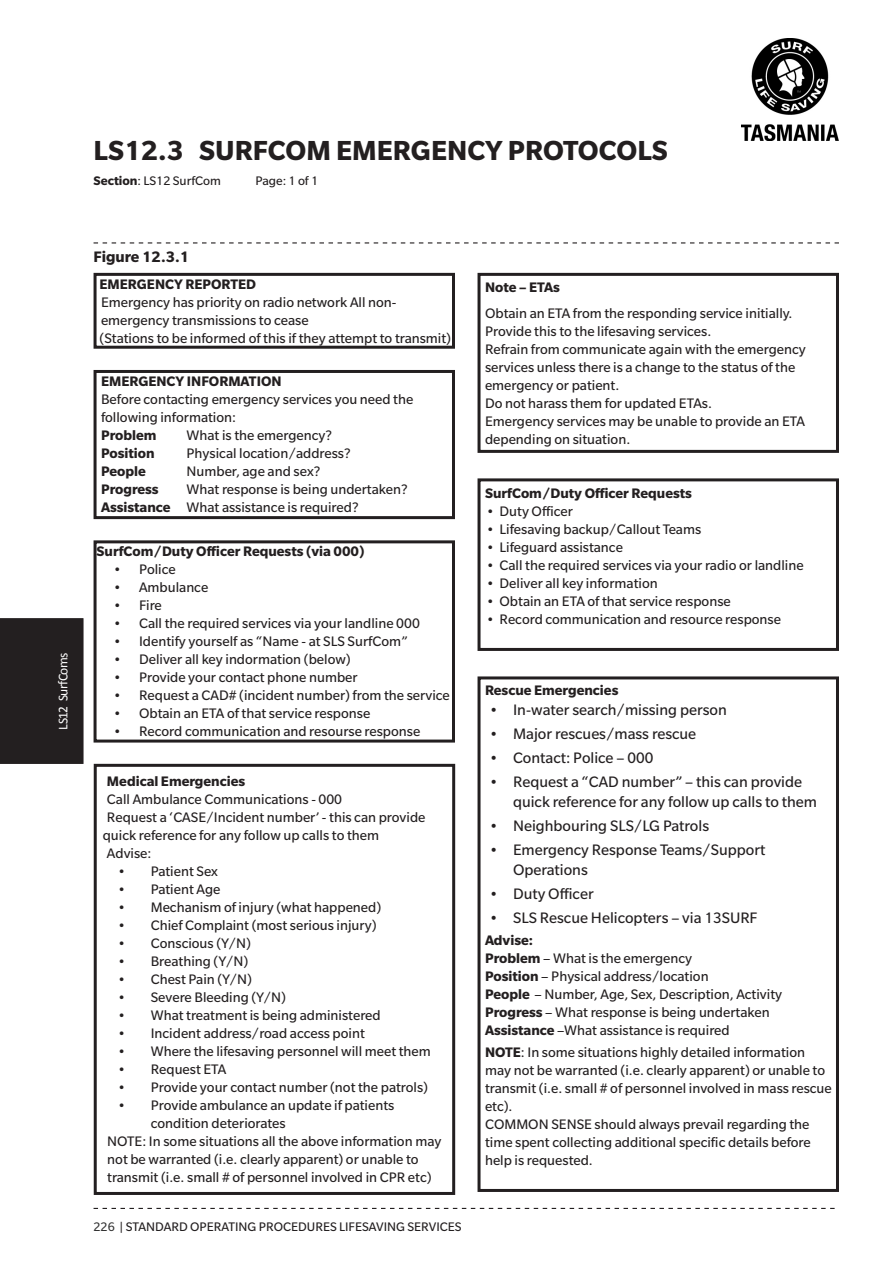
<style>
.page{position:relative;width:893px;height:1263px;background:#fff}
.page>*{position:absolute;margin:0;border:0;box-sizing:border-box;transform-origin:0 0}
.t1{font:700 30px "Slate Std";color:#231f20}
.t2{font:16.5px/19.8px "Slate Std";color:#231f20}
.t3{font:700 16.5px "Slate Std";color:#231f20}
.t4{font:15px/18px "Slate Std";color:#231f20}
.t5{font:700 15px "Slate Std";color:#231f20}
.t6{font:13.5px "Slate Std";color:#231f20}
.t7{font:13.5px "Calibri";letter-spacing:-.04em;color:#fff}
.s1{font-weight:700}
.s2{color:#333}
</style>
<div class="page">
<svg style="left:94px;top:242px;width:745px;height:1px"></svg>
<div style="left:0;top:618px;width:84px;height:146px;background:#231f20"></div>
<img style="left:741px;top:38px;width:98px;height:103px">
<svg style="left:94px;top:1208px;width:741px;height:1px"></svg>
<div style="left:94px;top:273px;width:361px;height:76px;border:3px solid #231f20"></div>
<div style="left:477px;top:273px;width:362px;height:180px;border:3px solid #231f20"></div>
<div style="left:94px;top:370px;width:361px;height:149px;border:3px solid #231f20"></div>
<div style="left:94px;top:540px;width:361px;height:202px;border:3px solid #231f20"></div>
<div style="left:94px;top:764px;width:361px;height:431px;border:3px solid #231f20"></div>
<div style="left:477px;top:478px;width:362px;height:173px;border:3px solid #231f20"></div>
<div style="left:477px;top:676px;width:362px;height:516px;border:3px solid #231f20"></div>
<p class="t7" style="left:55px;top:730px;width:79px;rotate:-90deg">LS12 SurfComs</p>
<p class="t1" style="left:94px;top:134px;width:576px">LS12.3 SURFCOM EMERGENCY PROTOCOLS</p>
<p class="t6" style="left:94px;top:173px;width:129px"><span class="s1">Section</span>: LS12 SurfCom</p>
<p class="t6" style="left:256px;top:173px;width:64px">Page: 1 of 1</p>
<p class="t3" style="left:94px;top:248px;width:97px">Figure 12.3.1</p>
<p class="t4" style="left:100px;top:275px;width:353px"><span class="s1">EMERGENCY REPORTED<br></span>Emergency has priority on radio network All non&shy;emergency transmissions to cease<br>(Stations to be informed of this if they attempt to transmit)</p>
<p class="t4" style="left:485px;top:273px;width:309px;line-height:26.5px"><span class="s1">Note – ETAs<br></span>Obtain an ETA from the responding service initially.</p>
<p class="t4" style="left:485px;top:322px;width:322px">Provide this to the lifesaving services.<br>Refrain from communicate again with the emergency services unless there is a change to the status of the emergency or patient.<br>Do not harass them for updated ETAs.<br>Emergency services may be unable to provide an ETA depending on situation.</p>
<p class="t4" style="left:101px;top:373px;width:314px"><span class="s1">EMERGENCY INFORMATION<br></span>Before contacting emergency services you need the following information:<br><span class="s1">Problem</span></p>
<p class="t4" style="left:187px;top:427px;width:147px">What is the emergency?</p>
<p class="t5" style="left:101px;top:446px;width:55px">Position</p>
<p class="t4" style="left:187px;top:445px;width:165px">Physical location/address?</p>
<p class="t5" style="left:101px;top:464px;width:46px">People</p>
<p class="t4" style="left:187px;top:463px;width:135px">Number, age and sex?</p>
<p class="t5" style="left:101px;top:482px;width:59px">Progress</p>
<p class="t4" style="left:101px;top:481px;width:308px;text-indent:86px">What response is being undertaken?<br><span class="s1">Assistance</span> What assistance is required?</p>
<p class="t5" style="left:97px;top:543px;width:270px">SurfCom/Duty Officer Requests (via 000)</p>
<p class="t4" style="left:114px;top:560px;width:64px">• Police</p>
<p class="t4" style="left:114px;top:578px;width:96px">• Ambulance</p>
<p class="t4" style="left:114px;top:596px;width:50px">• Fire</p>
<p class="t4" style="left:114px;top:614px;width:308px">• Call the required services via your landline 000</p>
<p class="t4" style="left:114px;top:632px;width:296px">• Identify yourself as “Name - at SLS SurfCom”</p>
<p class="t4" style="left:114px;top:650px;width:239px">• Deliver all key indormation (below)</p>
<p class="t4" style="left:114px;top:668px;width:246px">• Provide your contact phone number</p>
<p class="t4" style="left:114px;top:686px;width:338px">• Request a CAD# (incident number) from the service</p>
<p class="t4" style="left:114px;top:704px;width:258px">• Obtain an ETA of that service response</p>
<p class="t4" style="left:114px;top:722px;width:308px">• Record communication and resourse response</p>
<p class="t4" style="left:103px;top:772px;width:324px"><span class="s1">Medical Emergencies<br></span>Call Ambulance Communications - 000<br>Request a ‘CASE/Incident number’ - this can provide quick reference for any follow up calls to them<br>Advise:</p>
<p class="t4" style="left:118px;top:862px;width:102px">• Patient Sex</p>
<p class="t4" style="left:118px;top:880px;width:104px">• Patient Age</p>
<p class="t4" style="left:118px;top:898px;width:265px">• Mechanism of injury (what happened)</p>
<p class="t4" style="left:118px;top:916px;width:260px">• Chief Complaint (most serious injury)</p>
<p class="t4" style="left:118px;top:934px;width:135px">• Conscious (Y/N)</p>
<p class="t4" style="left:118px;top:952px;width:132px">• Breathing (Y/N)</p>
<p class="t4" style="left:118px;top:970px;width:136px">• Chest Pain (Y/N)</p>
<p class="t4" style="left:118px;top:988px;width:170px">• Severe Bleeding (Y/N)</p>
<p class="t4" style="left:118px;top:1006px;width:264px">• What treatment is being administered</p>
<p class="t4" style="left:118px;top:1024px;width:249px">• Incident address/road access point</p>
<p class="t4" style="left:118px;top:1042px;width:315px">• Where the lifesaving personnel will meet them</p>
<p class="t4" style="left:118px;top:1060px;width:110px">• Request ETA</p>
<p class="t4" style="left:118px;top:1078px;width:312px">• Provide your contact number (not the patrols)</p>
<p class="t4" style="left:118px;top:1096px;width:278px">• Provide ambulance an update if patients</p>
<p class="t4" style="left:151px;top:1114px;width:137px">condition deteriorates</p>
<p class="t4" style="left:107px;top:1132px;width:336px">NOTE: In some situations all the above information may</p>
<p class="t4" style="left:107px;top:1150px;width:313px">not be warranted (i.e. clearly apparent) or unable to</p>
<p class="t4" style="left:107px;top:1168px;width:326px">transmit (i.e. small # of personnel involved in CPR etc)</p>
<p class="t5" style="left:485px;top:485px;width:208px">SurfCom/Duty Officer Requests</p>
<p class="t4" style="left:486px;top:502px;width:88px">• Duty Officer</p>
<p class="t4" style="left:486px;top:520px;width:216px">• Lifesaving backup/Callout Teams</p>
<p class="t4" style="left:486px;top:538px;width:138px">• Lifeguard assistance</p>
<p class="t4" style="left:486px;top:556px;width:319px">• Call the required services via your radio or landline</p>
<p class="t4" style="left:486px;top:574px;width:173px">• Deliver all key information</p>
<p class="t4" style="left:486px;top:592px;width:246px">• Obtain an ETA of that service response</p>
<p class="t4" style="left:486px;top:610px;width:296px">• Record communication and resource response</p>
<p class="t5" style="left:485px;top:682px;width:135px">Rescue Emergencies</p>
<p class="t2" style="left:489px;top:699px;width:239px">• In-water search/missing person</p>
<p class="t2" style="left:489px;top:723px;width:208px">• Major rescues/mass rescue</p>
<p class="t2" style="left:489px;top:748px;width:165px">• Contact: Police – 000</p>
<p class="t2" style="left:513px;top:772px;width:306px;text-indent:-24px">• Request a “CAD number” – this can provide quick reference for any follow up calls to them</p>
<p class="t2" style="left:489px;top:815px;width:221px">• Neighbouring SLS/LG Patrols</p>
<p class="t2" style="left:513px;top:839px;width:254px;text-indent:-24px">• Emergency Response Teams/Support<br>Operations</p>
<p class="t2" style="left:489px;top:883px;width:106px">• Duty Officer</p>
<p class="t2" style="left:489px;top:907px;width:269px">• SLS Rescue Helicopters – via 13SURF</p>
<p class="t4" style="left:485px;top:931px;width:299px"><span class="s1">Advise:<br>Problem</span> – What is the emergency<br><span class="s1">Position</span> – Physical address/location<br><span class="s1">People</span> – Number, Age, Sex, Description, Activity <span class="s1">Progress</span> – What response is being undertaken <span class="s1">Assistance</span> –What assistance is required</p>
<p class="t4" style="left:485px;top:1043px;width:348px"><span class="s1">NOTE</span>: In some situations highly detailed information may not be warranted (i.e. clearly apparent) or unable to transmit (i.e. small # of personnel involved in mass rescue etc).<br>COMMON SENSE should always prevail regarding the time spent collecting additional specific details before help is requested.</p>
<p class="t6" style="left:94px;top:1220px;width:370px"><span class="s2">226</span> | STANDARD OPERATING PROCEDURES LIFESAVING SERVICES</p>
</div>
